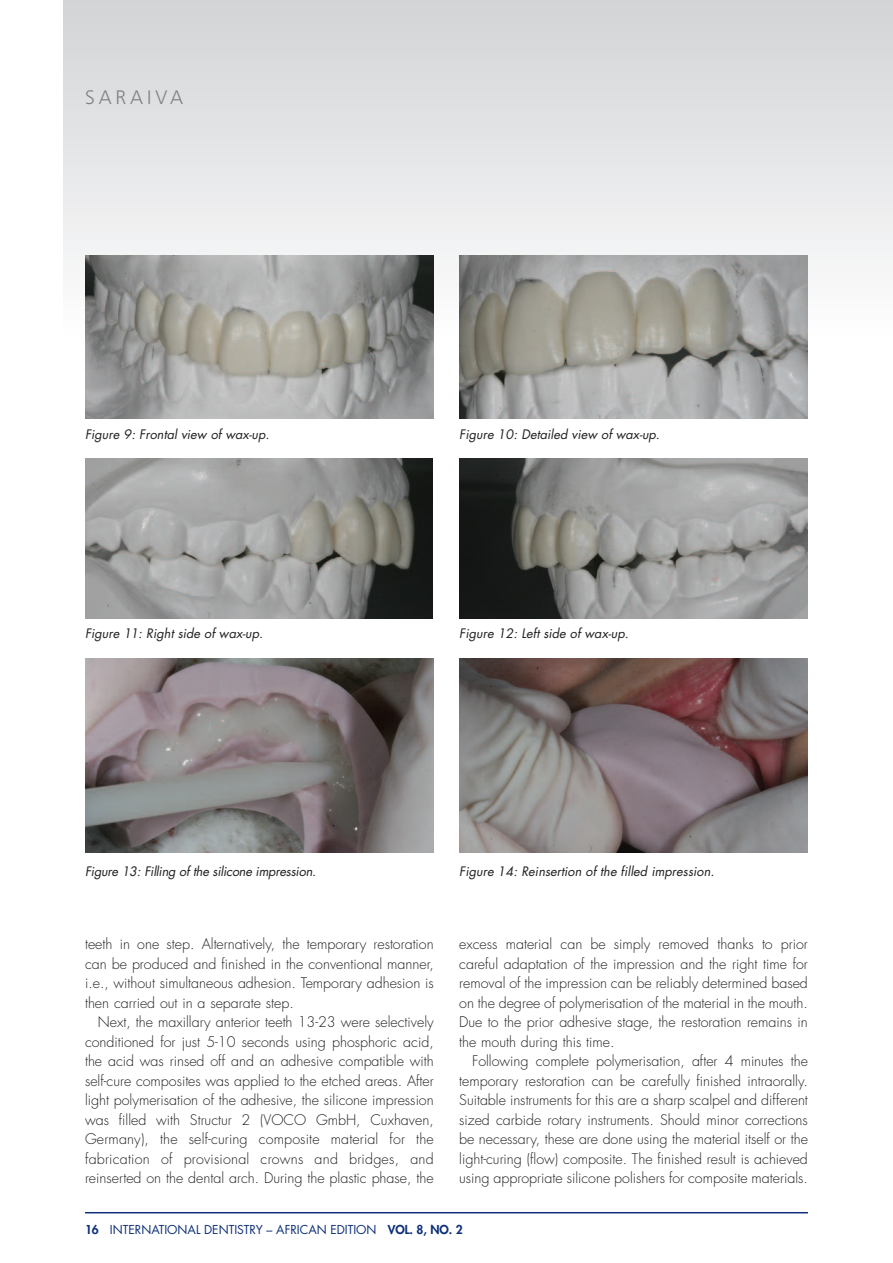
<style>
.page{position:relative;width:893px;height:1263px;background:#fff}
.page>*{position:absolute;margin:0;border:0;box-sizing:border-box;transform-origin:0 0}
.t1{font:300 19.5px "Frutiger";letter-spacing:.2em;color:#808285}
.t2{font:300 14.25px/19.5px "Futura";color:#231f20;text-align:justify}
.t3{font:italic 12.75px "Futura";color:#231f20}
.t4{font:italic 12.75px "Futura";letter-spacing:-.02em;color:#231f20}
.t5{font:12px "Futura";color:#0d3079}
.s1{font-weight:800}
</style>
<div class="page">
<div style="left:64px;top:0;width:829px;height:334px;background:linear-gradient(to bottom,#d2d3d6,#fdfdfe)"></div>
<hr style="left:85px;top:1212px;width:723px;height:1px;background:#0d3079">
<img style="left:85px;top:255px;width:349px;height:163px">
<img style="left:459px;top:255px;width:348px;height:163px">
<img style="left:85px;top:459px;width:348px;height:160px">
<img style="left:459px;top:459px;width:349px;height:160px">
<img style="left:85px;top:659px;width:349px;height:194px">
<img style="left:459px;top:659px;width:349px;height:193px">
<h1 class="t1" style="left:85px;top:89px;width:100px">SARAIVA</h1>
<p class="t3" style="left:85px;top:429px;width:186px">Figure 9: Frontal view of wax-up.</p>
<p class="t3" style="left:459px;top:429px;width:202px">Figure 10: Detailed view of wax-up.</p>
<p class="t3" style="left:85px;top:628px;width:179px">Figure 11: Right side of wax-up.</p>
<p class="t3" style="left:459px;top:628px;width:171px">Figure 12: Left side of wax-up.</p>
<p class="t4" style="left:85px;top:865px;width:233px">Figure 13: Filling of the silicone impression.</p>
<p class="t3" style="left:459px;top:865px;width:257px">Figure 14: Reinsertion of the filled impression.</p>
<p class="t2" style="left:85px;top:936px;width:350px">teeth in one step. Alternatively, the temporary restoration can be produced and finished in the conventional manner, i.e., without simultaneous adhesion. Temporary adhesion is then carried out in a separate step.</p>
<p class="t2" style="left:85px;top:1014px;width:350px;text-indent:13px">Next, the maxillary anterior teeth 13-23 were selectively conditioned for just 5-10 seconds using phosphoric acid, the acid was rinsed off and an adhesive compatible with self-cure composites was applied to the etched areas. After light polymerisation of the adhesive, the silicone impression was filled with Structur 2 (VOCO GmbH, Cuxhaven, Germany), the self-curing composite material for the fabrication of provisional crowns and bridges, and reinserted on the dental arch. During the plastic phase, the</p>
<p class="t2" style="left:459px;top:936px;width:350px">excess material can be simply removed thanks to prior careful adaptation of the impression and the right time for removal of the impression can be reliably determined based on the degree of polymerisation of the material in the mouth.<br>Due to the prior adhesive stage, the restoration remains in the mouth during this time.</p>
<p class="t2" style="left:459px;top:1053px;width:350px;text-indent:13px">Following complete polymerisation, after 4 minutes the temporary restoration can be carefully finished intraorally.<br>Suitable instruments for this are a sharp scalpel and different sized carbide rotary instruments. Should minor corrections be necessary, these are done using the material itself or the light-curing (flow) composite. The finished result is achieved using appropriate silicone polishers for composite materials.</p>
<p class="t5" style="left:85px;top:1224px;width:379px"><span class="s1">16</span> INTERNATIONAL DENTISTRY – AFRICAN EDITION <span class="s1">VOL. 8, NO. 2</span></p>
</div>
